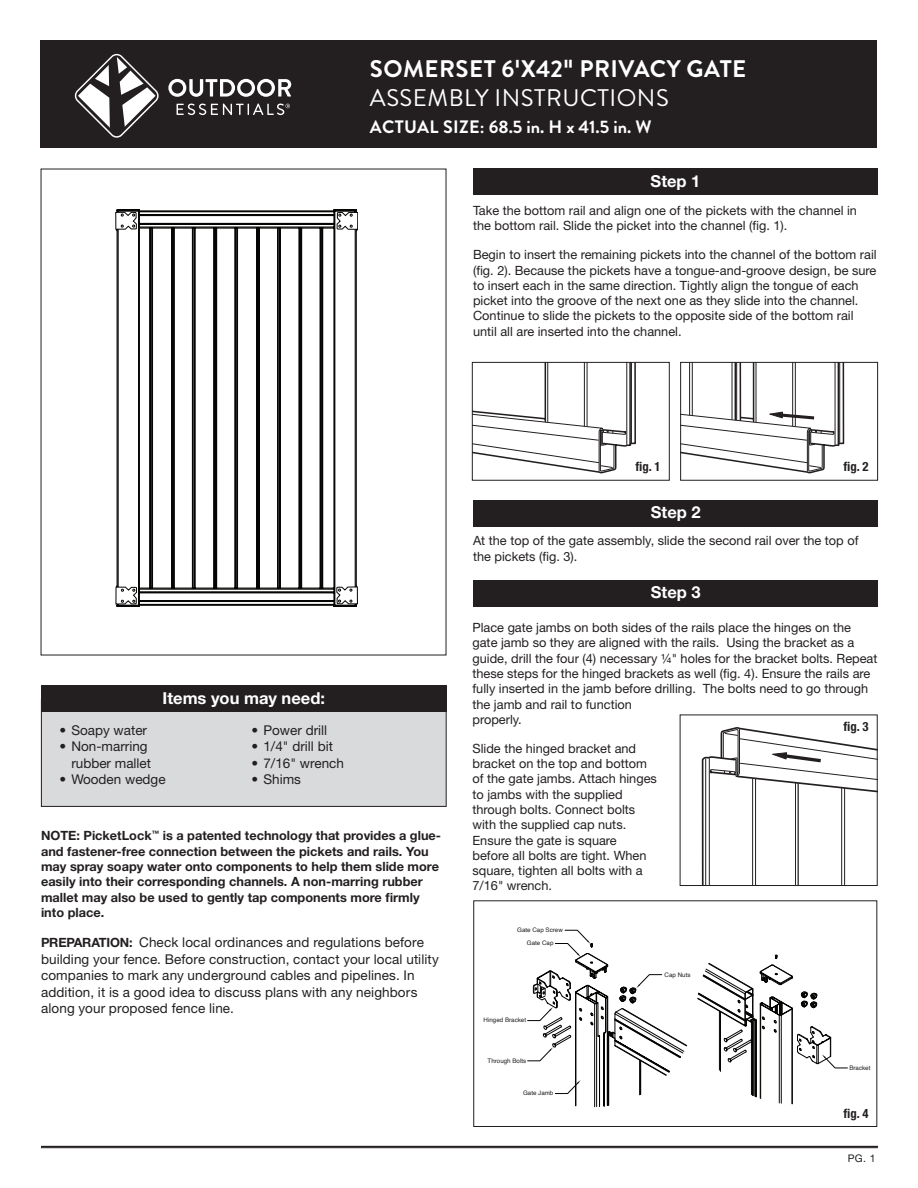
<style>
.page{position:relative;width:918px;height:1188px;background:#fff}
.page>*{position:absolute;margin:0;border:0;box-sizing:border-box;transform-origin:0 0}
.t1{font:700 24px/28.8px "Brandon Grotesque";letter-spacing:.02em;color:#fff}
.t2{font:700 18px "Brandon Grotesque";letter-spacing:.015em;color:#fff}
.t3{font:700 16.5px "Helvetica Neue LT Std";color:#fff}
.t4{font:13.5px/16.5px "Helvetica Neue LT Std";letter-spacing:.01em;color:#231f20;text-align:right}
.t5{font:12.75px/15.3px "Helvetica Neue LT Std";color:#231f20}
.t6{font:700 12.75px/15.3px "Helvetica Neue LT Std";color:#231f20}
.t7{font:700 condensed 12.75px "Helvetica Neue LT Std";color:#231f20}
.t8{font:10.5px "Helvetica Neue LT Std";color:#231f20}
.t9{font:6.15px "Helvetica";color:#231f20}
.s1{font-family:"Helvetica Neue LT Std"}
.s2{font-family:"Helvetica Neue"}
.s3{font-weight:400}
.s4{font-weight:700;font-size:12.75px}
</style>
<div class="page">
<div style="left:473px;top:168px;width:405px;height:27px;background:#231f20"></div>
<hr style="left:41px;top:1147px;width:837px;height:1px;background:#231f20">
<hr style="left:41px;top:1146px;width:837px;height:1px;background:#231f20">
<div style="left:473px;top:500px;width:405px;height:27px;background:#231f20"></div>
<div style="left:473px;top:580px;width:405px;height:27px;background:#231f20"></div>
<svg style="left:117px;top:209px;width:240px;height:398px"></svg>
<svg style="left:116px;top:212px;width:21px;height:19px"></svg>
<svg style="left:337px;top:212px;width:21px;height:19px"></svg>
<svg style="left:116px;top:585px;width:21px;height:19px"></svg>
<svg style="left:336px;top:585px;width:22px;height:19px"></svg>
<svg style="left:474px;top:364px;width:162px;height:110px"></svg>
<div style="left:472px;top:362px;width:198px;height:119px;border:1px solid #231f20"></div>
<svg style="left:682px;top:364px;width:163px;height:110px"></svg>
<div style="left:680px;top:362px;width:198px;height:119px;border:1px solid #231f20"></div>
<svg style="left:701px;top:727px;width:174px;height:157px"></svg>
<svg style="left:697px;top:955px;width:151px;height:149px"></svg>
<svg style="left:527px;top:930px;width:160px;height:177px"></svg>
<div style="left:473px;top:901px;width:404px;height:226px;border:1px solid #231f20"></div>
<div style="left:41px;top:700px;width:405px;height:106px;background:#d9dadc"></div>
<div style="left:41px;top:699px;width:406px;height:108px;border:1px solid #231f20"></div>
<div style="left:41px;top:685px;width:406px;height:27px;background:#231f20"></div>
<div style="left:40px;top:40px;width:837px;height:108px;background:#231f20"></div>
<svg style="left:74px;top:54px;width:85px;height:84px"></svg>
<svg style="left:168px;top:79px;width:123px;height:18px"></svg>
<svg style="left:177px;top:103px;width:113px;height:12px"></svg>
<h1 class="t1" style="left:370px;top:55px;width:378px">SOMERSET 6<span class="s1">'</span>X42<span class="s2">"</span> PRIVACY GATE<br><span class="s3">ASSEMBLY INSTRUCTIONS</span></h1>
<h2 class="t2" style="left:370px;top:114px;width:283px">ACTUAL SIZE: 68.5 in. H x 41.5 in. W</h2>
<p class="t3" style="left:651px;top:171px;width:51px">Step 1</p>
<p class="t5" style="left:473px;top:203px;width:386px">Take the bottom rail and align one of the pickets with the channel in the bottom rail. Slide the picket into the channel (fig. 1).</p>
<p class="t5" style="left:473px;top:247px;width:405px">Begin to insert the remaining pickets into the channel of the bottom rail (fig. 2). Because the pickets have a tongue-and-groove design, be sure to insert each in the same direction. Tightly align the tongue of each picket into the groove of the next one as they slide into the channel.<br>Continue to slide the pickets to the opposite side of the bottom rail until all are inserted into the channel.</p>
<p class="t7" style="left:636px;top:459px;width:26px">fig. 1</p>
<p class="t7" style="left:844px;top:459px;width:26px">fig. 2</p>
<p class="t3" style="left:651px;top:502px;width:51px">Step 2</p>
<p class="t5" style="left:473px;top:533px;width:387px">At the top of the gate assembly, slide the second rail over the top of the pickets (fig. 3).</p>
<p class="t3" style="left:163px;top:688px;width:164px">Items you may need:</p>
<p class="t4" style="left:59px;top:722px;width:89px">• Soapy water</p>
<p class="t4" style="left:59px;top:738px;width:93px">• Non-marring rubber mallet</p>
<p class="t4" style="left:59px;top:771px;width:108px">• Wooden wedge</p>
<p class="t4" style="left:251px;top:722px;width:77px">• Power drill</p>
<p class="t4" style="left:251px;top:738px;width:83px">• 1/4" drill bit</p>
<p class="t4" style="left:251px;top:754px;width:94px">• 7/16" wrench</p>
<p class="t4" style="left:251px;top:771px;width:51px">• Shims</p>
<p class="t6" style="left:41px;top:828px;width:402px">NOTE: PicketLock<sup>™</sup> is a patented technology that provides a glue&shy;and fastener-free connection between the pickets and rails. You may spray soapy water onto components to help them slide more easily into their corresponding channels. A non-marring rubber mallet may also be used to gently tap components more firmly into place.</p>
<p class="t4" style="left:41px;top:934px;width:399px;text-align:left"><span class="s4">PREPARATION:</span> Check local ordinances and regulations before building your fence. Before construction, contact your local utility companies to mark any underground cables and pipelines. In addition, it is a good idea to discuss plans with any neighbors along your proposed fence line.</p>
<p class="t3" style="left:651px;top:582px;width:51px">Step 3</p>
<p class="t5" style="left:473px;top:620px;width:407px">Place gate jambs on both sides of the rails place the hinges on the gate jamb so they are aligned with the rails. Using the bracket as a guide, drill the four (4) necessary ¼" holes for the bracket bolts. Repeat these steps for the hinged brackets as well (fig. 4). Ensure the rails are fully inserted in the jamb before drilling. The bolts need to go through the jamb and rail to function<br>properly.</p>
<p class="t5" style="left:473px;top:740px;width:186px">Slide the hinged bracket and bracket on the top and bottom of the gate jambs. Attach hinges to jambs with the supplied through bolts. Connect bolts with the supplied cap nuts.<br>Ensure the gate is square<br>before all bolts are tight. When square, tighten all bolts with a<br>7/16" wrench.</p>
<p class="t7" style="left:844px;top:719px;width:26px">fig. 3</p>
<p class="t9" style="left:517px;top:925px;width:47px">Gate Cap Screw</p>
<p class="t9" style="left:527px;top:938px;width:28px">Gate Cap</p>
<p class="t9" style="left:484px;top:1016px;width:44px">Hinged Bracket</p>
<p class="t9" style="left:488px;top:1056px;width:40px">Through Bolts</p>
<p class="t9" style="left:523px;top:1088px;width:32px">Gate Jamb</p>
<p class="t9" style="left:665px;top:970px;width:27px">Cap Nuts</p>
<p class="t9" style="left:849px;top:1063px;width:23px">Bracket</p>
<p class="t7" style="left:844px;top:1106px;width:26px">fig. 4</p>
<p class="t8" style="left:848px;top:1152px;width:30px">PG. 1</p>
</div>
